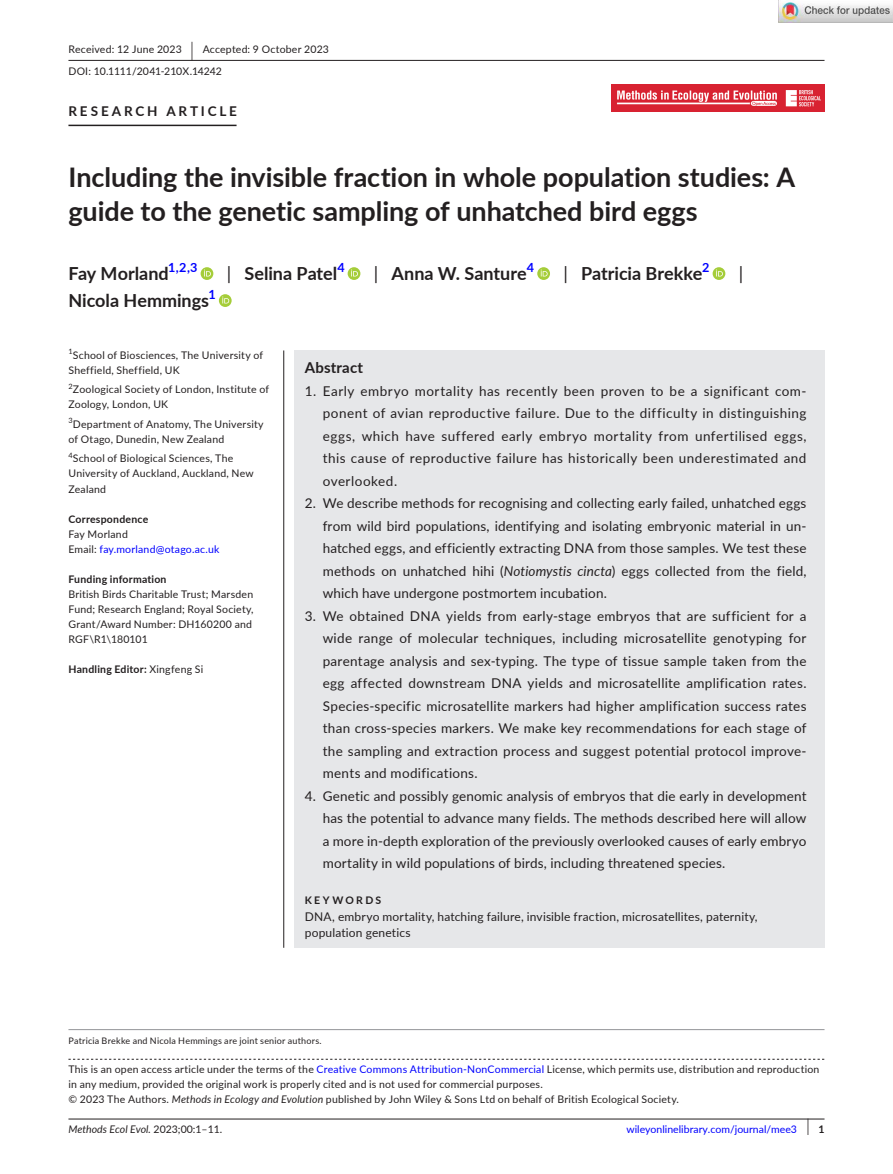
<style>
.page{position:relative;width:893px;height:1174px;background:#fff}
.page>*{position:absolute;margin:0;border:0;box-sizing:border-box;transform-origin:0 0}
.t1{font:700 27px/34.5px "Lato";letter-spacing:-.005em;color:#231f20}
.t2{font:700 18px "Lato";color:#231f20}
.t3{font:18px "Lato";color:#231f20}
.t4{font:700 15px "Lato";letter-spacing:.015em;color:#231f20}
.t5{font:13.5px/22.5px "Lato";letter-spacing:.015em;color:#231f20;text-align:justify}
.t6{font:700 13.5px "Lato";letter-spacing:.21em;color:#231f20}
.t7{font:12px/16.5px "Lato";letter-spacing:.015em;color:#231f20}
.t8{font:10.5px/15px "Lato";letter-spacing:.02em;color:#231f20}
.t9{font:700 10.5px "Lato";letter-spacing:.02em;color:#231f20}
.t10{font:10.5px/15px "Lato";letter-spacing:.02em;color:#00f}
.t11{font:10.5px "Lato";color:#00f}
.t12{font:italic 10.5px "Lato";color:#231f20}
.t13{font:700 10.5px "Lato";letter-spacing:.22em;color:#231f20}
.t14{font:9px "Lato";letter-spacing:.025em;color:#231f20}
.s1{font-size:19.65px}
.s2{font-weight:400}
.s3{color:#231f20}
.s4{font-style:italic}
.s5{color:#00f}
.s6{font-style:normal}
.s7{font-size:17.4px;color:#231f20}
.s8{font-weight:700;color:#231f20}
</style>
<div class="page">
<hr style="left:68px;top:1118px;width:756px;height:1px;background:#231f20">
<img style="left:612px;top:84px;width:212px;height:28px">
<hr style="left:68px;top:60px;width:756px;height:1px;background:#231f20">
<hr style="left:68px;top:125px;width:169px;height:1px;background:#231f20">
<svg style="left:201px;top:267px;width:12px;height:13px"></svg>
<svg style="left:204px;top:269px;width:7px;height:7px"></svg>
<svg style="left:348px;top:267px;width:12px;height:13px"></svg>
<svg style="left:351px;top:269px;width:7px;height:7px"></svg>
<svg style="left:537px;top:267px;width:13px;height:13px"></svg>
<svg style="left:541px;top:269px;width:7px;height:7px"></svg>
<svg style="left:713px;top:267px;width:12px;height:13px"></svg>
<svg style="left:716px;top:269px;width:7px;height:7px"></svg>
<svg style="left:219px;top:294px;width:13px;height:13px"></svg>
<svg style="left:222px;top:296px;width:7px;height:7px"></svg>
<svg style="left:68px;top:1058px;width:756px;height:1px"></svg>
<hr style="left:68px;top:1029px;width:756px;height:1px;background:#939598">
<div style="left:294px;top:350px;width:530px;height:597px;background:#e6e7e9"></div>
<hr style="left:283px;top:350px;width:1px;height:597px;background:#231f20">
<img style="left:779px;top:0;width:114px;height:22px">
<p class="t8" style="left:68px;top:38px;width:262px;line-height:21.8px">Received: 12 June 2023 <span class="s1">|</span> Accepted: 9 October 2023<br>DOI: 10.1111/2041-210X.14242</p>
<p class="t6" style="left:68px;top:106px;width:170px">RESEARCH ARTICLE</p>
<h1 class="t1" style="left:68px;top:161px;width:728px">Including the invisible fraction in whole population studies: A guide to the genetic sampling of unhatched bird eggs</h1>
<h2 class="t2" style="left:68px;top:266px;width:131px">Fay Morland<sup>1,2,3</sup></h2>
<h2 class="t2" style="left:227px;top:266px;width:119px"><span class="s2">|</span> Selina Patel<sup>4</sup></h2>
<h2 class="t2" style="left:374px;top:266px;width:162px"><span class="s2">|</span> Anna W. Santure<sup>4</sup></h2>
<h2 class="t2" style="left:563px;top:266px;width:148px"><span class="s2">|</span> Patricia Brekke<sup>2</sup></h2>
<h2 class="t3" style="left:739px;top:266px;width:6px">|</h2>
<h2 class="t2" style="left:68px;top:293px;width:149px">Nicola Hemmings<sup>1</sup></h2>
<p class="t8" style="left:68px;top:347px;width:196px"><sup>1</sup>School of Biosciences, The University of<br>Sheffield, Sheffield, UK</p>
<p class="t8" style="left:68px;top:382px;width:202px"><sup>2</sup>Zoological Society of London, Institute of<br>Zoology, London, UK</p>
<p class="t8" style="left:68px;top:416px;width:197px"><sup>3</sup>Department of Anatomy, The University of Otago, Dunedin, New Zealand</p>
<p class="t8" style="left:68px;top:451px;width:187px"><sup>4</sup>School of Biological Sciences, The<br>University of Auckland, Auckland, New<br>Zealand</p>
<p class="t9" style="left:68px;top:514px;width:81px">Correspondence</p>
<p class="t10" style="left:68px;top:526px;width:153px"><span class="s3">Fay Morland<br>Email:</span> fay.morland@otago.ac.uk</p>
<p class="t9" style="left:68px;top:574px;width:100px">Funding information</p>
<p class="t8" style="left:68px;top:586px;width:187px">British Birds Charitable Trust; Marsden<br>Fund; Research England; Royal Society,<br>Grant/Award Number: DH160200 and<br>RGF\R1\180101</p>
<p class="t9" style="left:68px;top:664px;width:136px">Handling Editor: <span class="s2">Xingfeng Si</span></p>
<p class="t4" style="left:305px;top:361px;width:60px">Abstract</p>
<p class="t5" style="left:323px;top:379px;width:485px;text-indent:-18px">1. Early embryo mortality has recently been proven to be a significant com&shy;ponent of avian reproductive failure. Due to the difficulty in distinguishing eggs, which have suffered early embryo mortality from unfertilised eggs, this cause of reproductive failure has historically been underestimated and overlooked.</p>
<p class="t5" style="left:323px;top:491px;width:485px;text-indent:-18px">2. We describe methods for recognising and collecting early failed, unhatched eggs from wild bird populations, identifying and isolating embryonic material in un&shy;hatched eggs, and efficiently extracting DNA from those samples. We test these methods on unhatched hihi (<span class="s4">Notiomystis cincta</span>) eggs collected from the field, which have undergone postmortem incubation.</p>
<p class="t5" style="left:323px;top:604px;width:485px;text-indent:-18px">3. We obtained DNA yields from early-stage embryos that are sufficient for a wide range of molecular techniques, including microsatellite genotyping for parentage analysis and sex-typing. The type of tissue sample taken from the egg affected downstream DNA yields and microsatellite amplification rates.<br>Species-specific microsatellite markers had higher amplification success rates than cross-species markers. We make key recommendations for each stage of the sampling and extraction process and suggest potential protocol improve&shy;ments and modifications.</p>
<p class="t5" style="left:323px;top:784px;width:485px;text-indent:-18px">4. Genetic and possibly genomic analysis of embryos that die early in development has the potential to advance many fields. The methods described here will allow a more in-depth exploration of the previously overlooked causes of early embryo mortality in wild populations of birds, including threatened species.</p>
<p class="t13" style="left:305px;top:896px;width:78px">KEYWORDS</p>
<p class="t7" style="left:305px;top:907px;width:454px">DNA, embryo mortality, hatching failure, invisible fraction, microsatellites, paternity, population genetics</p>
<p class="t14" style="left:68px;top:1033px;width:255px">Patricia Brekke and Nicola Hemmings are joint senior authors.</p>
<p class="t8" style="left:68px;top:1061px;width:752px">This is an open access article under the terms of the <span class="s5">Creative Commons Attribution-NonCommercial</span> License, which permits use, distribution and reproduction in any medium, provided the original work is properly cited and is not used for commercial purposes.<br>© 2023 The Authors. <span class="s4">Methods in Ecology and Evolution</span> published by John Wiley &amp; Sons Ltd on behalf of British Ecological Society.</p>
<p class="t12" style="left:68px;top:1125px;width:155px">Methods Ecol Evol. <span class="s6">2023;00:1–11.</span></p>
<p class="t11" style="left:626px;top:1124px;width:200px">wileyonlinelibrary.com/journal/mee3 <span class="s7">|</span> <span class="s8">1</span></p>
</div>
